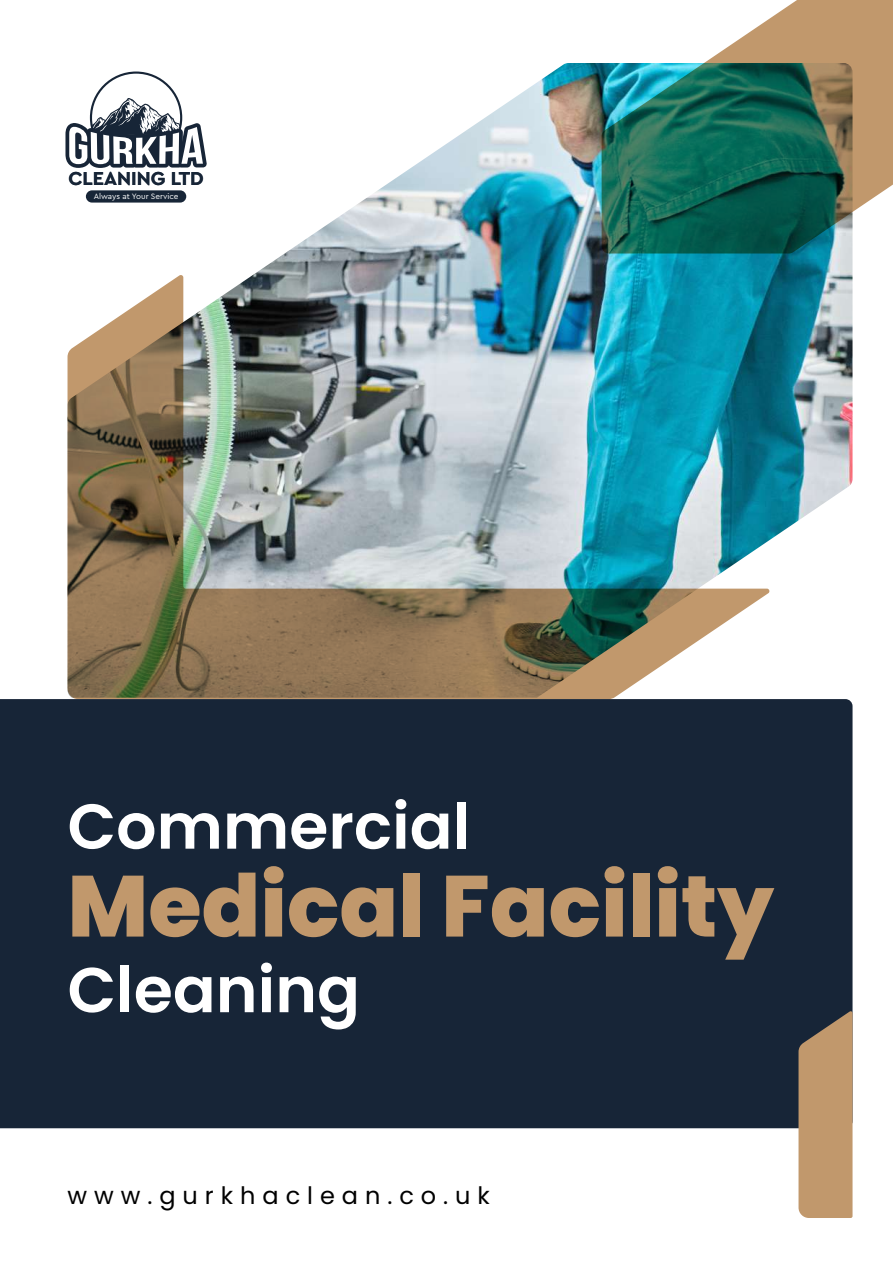
<style>
.page{position:relative;width:893px;height:1263px;background:#fff}
.page>*{position:absolute;margin:0;border:0;box-sizing:border-box;transform-origin:0 0}
.t1{font:800 86.4px "Poppins";color:#c1986c}
.t2{font:600 63.3px "Poppins";color:#fff}
.t3{font:24px "Poppins";letter-spacing:.29em;color:#000}
.t4{font:700 19.65px "Cera Pro";color:#172537}
.t5{font:8.1px "Cera Pro";color:#fff}
</style>
<div class="page">
<div style="left:0;top:699px;width:852px;height:429px;background:#172537"></div>
<img style="left:85px;top:63px;width:767px;height:530px">
<svg style="left:602px;top:0;width:291px;height:253px"></svg>
<svg style="left:798px;top:1011px;width:54px;height:207px;background:#b18e68"></svg>
<img style="left:68px;top:275px;width:701px;height:424px">
<div style="left:86px;top:190px;width:100px;height:13px;background:#172537;border-radius:6px"></div>
<svg style="left:65px;top:98px;width:142px;height:70px"></svg>
<p class="t4" style="left:68px;top:165px;width:137px">CLEANING LTD</p>
<p class="t5" style="left:94px;top:191px;width:86px">Always at Your Service</p>
<h2 class="t2" style="left:68px;top:790px;width:404px">Commercial</h2>
<h1 class="t1" style="left:68px;top:856px;width:708px">Medical Facility</h1>
<h2 class="t2" style="left:68px;top:953px;width:294px">Cleaning</h2>
<p class="t3" style="left:68px;top:1181px;width:424px">www.gurkhaclean.co.uk</p>
</div>
